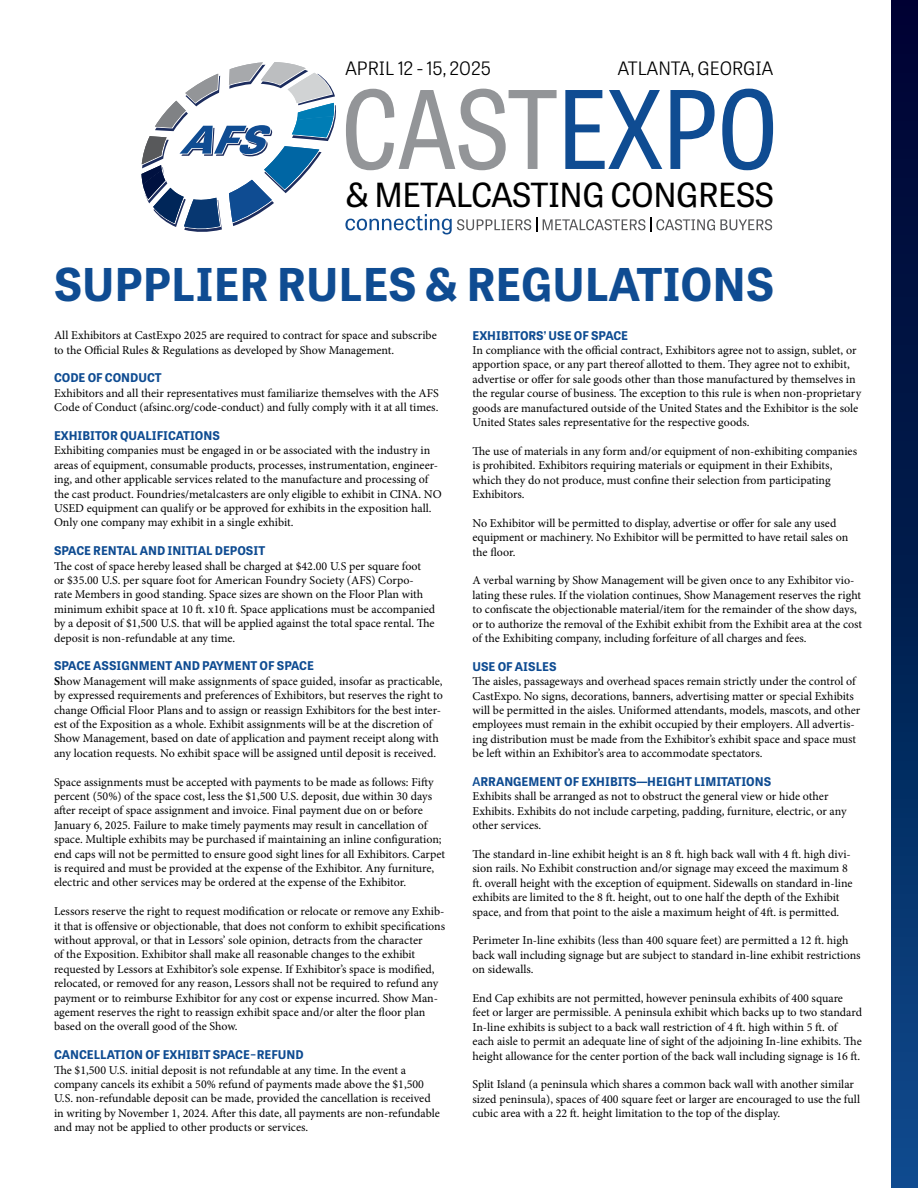
<style>
.page{position:relative;width:918px;height:1188px;background:#fff}
.page>*{position:absolute;margin:0;border:0;box-sizing:border-box;transform-origin:0 0}
.t1{font:700 45px "Tablet Gothic";color:#0f4c92}
.t2{font:33.15px "Tablet Gothic";letter-spacing:-.015em;color:#000}
.t3{font:300 18.45px "Tablet Gothic";color:#000}
.t4{font:12px/14.4px "Minion Pro";color:#000}
.t5{font:700 12px "Tablet Gothic";color:#0f4c92}
.s1{font-weight:700}
.s2{font-weight:600}
</style>
<div class="page">
<svg style="left:345px;top:214px;width:192px;height:20px"></svg>
<svg style="left:543px;top:218px;width:229px;height:14px"></svg>
<svg style="left:141px;top:62px;width:195px;height:170px"></svg>
<svg style="left:346px;top:89px;width:211px;height:81px"></svg>
<svg style="left:565px;top:90px;width:97px;height:79px"></svg>
<svg style="left:670px;top:90px;width:45px;height:79px"></svg>
<svg style="left:722px;top:89px;width:51px;height:81px"></svg>
<div style="left:891px;top:0;width:27px;height:1188px;background:linear-gradient(to bottom,#000029,#0a4886)"></div>
<h3 class="t3" style="left:345px;top:56px;width:147px">APRIL 12 - 15, 2025</h3>
<h3 class="t3" style="left:618px;top:56px;width:157px">ATLANTA, GEORGIA</h3>
<h2 class="t2" style="left:345px;top:172px;width:430px">&amp; METALCASTING CONGRESS</h2>
<h1 class="t1" style="left:54px;top:252px;width:722px">SUPPLIER RULES &amp; REGULATIONS</h1>
<p class="t4" style="left:54px;top:328px;width:384px">All Exhibitors at CastExpo 2025 are required to contract for space and subscribe to the Official Rules &amp; Regulations as developed by Show Management.</p>
<p class="t5" style="left:54px;top:370px;width:109px">CODE OF CONDUCT</p>
<p class="t4" style="left:54px;top:386px;width:386px">Exhibitors and all their representatives must familiarize themselves with the AFS<br>Code of Conduct (afsinc.org/code-conduct) and fully comply with it at all times.</p>
<p class="t5" style="left:54px;top:427px;width:167px">EXHIBITOR QUALIFICATIONS</p>
<p class="t4" style="left:54px;top:443px;width:389px">Exhibiting companies must be engaged in or be associated with the industry in areas of equipment, consumable products, processes, instrumentation, engineer&shy;ing, and other applicable services related to the manufacture and processing of the cast product. Foundries/metalcasters are only eligible to exhibit in CINA. NO USED equipment can qualify or be approved for exhibits in the exposition hall.<br>Only one company may exhibit in a single exhibit.</p>
<p class="t5" style="left:54px;top:542px;width:213px">SPACE RENTAL AND INITIAL DEPOSIT</p>
<p class="t4" style="left:54px;top:559px;width:383px">The cost of space hereby leased shall be charged at $42.00 U.S per square foot<br>or $35.00 U.S. per square foot for American Foundry Society (AFS) Corpo-<br>rate Members in good standing. Space sizes are shown on the Floor Plan with minimum exhibit space at 10 ft. x10 ft. Space applications must be accompanied by a deposit of $1,500 U.S. that will be applied against the total space rental. The deposit is non-refundable at any time.</p>
<p class="t5" style="left:54px;top:658px;width:261px">SPACE ASSIGNMENT AND PAYMENT OF SPACE</p>
<p class="t4" style="left:54px;top:674px;width:390px"><span class="s1">S</span>how Management will make assignments of space guided, insofar as practicable, by expressed requirements and preferences of Exhibitors, but reserves the right to change Official Floor Plans and to assign or reassign Exhibitors for the best inter&shy;est of the Exposition as a whole. Exhibit assignments will be at the discretion of Show Management, based on date of application and payment receipt along with any location requests. No exhibit space will be assigned until deposit is received.</p>
<p class="t4" style="left:54px;top:775px;width:393px">Space assignments must be accepted with payments to be made as follows: Fifty percent (50%) of the space cost, less the $1,500 U.S. deposit, due within 30 days after receipt of space assignment and invoice. Final payment due on or before January 6, 2025. Failure to make timely payments may result in cancellation of space. Multiple exhibits may be purchased if maintaining an inline configuration; end caps will not be permitted to ensure good sight lines for all Exhibitors. Carpet is required and must be provided at the expense of the Exhibitor. Any furniture, electric and other services may be ordered at the expense of the Exhibitor.</p>
<p class="t4" style="left:54px;top:904px;width:393px">Lessors reserve the right to request modification or relocate or remove any Exhib&shy;it that is offensive or objectionable, that does not conform to exhibit specifications without approval, or that in Lessors’ sole opinion, detracts from the character<br>of the Exposition. Exhibitor shall make all reasonable changes to the exhibit requested by Lessors at Exhibitor’s sole expense. If Exhibitor’s space is modified, relocated, or removed for any reason, Lessors shall not be required to refund any payment or to reimburse Exhibitor for any cost or expense incurred. Show Man&shy;agement reserves the right to reassign exhibit space and/or alter the floor plan based on the overall good of the Show.</p>
<p class="t5" style="left:54px;top:1046px;width:251px">CANCELLATION OF EXHIBIT SPACE−REFUND</p>
<p class="t4" style="left:54px;top:1063px;width:387px">The $1,500 U.S. initial deposit is not refundable at any time. In the event a company cancels its exhibit a 50% refund of payments made above the $1,500<br>U.S. non-refundable deposit can be made, provided the cancellation is received in writing by November 1, 2024. After this date, all payments are non-refundable and may not be applied to other products or services.</p>
<p class="t5" style="left:472px;top:327px;width:157px">EXHIBITORS’ USE OF SPACE</p>
<p class="t4" style="left:472px;top:343px;width:390px">In compliance with the official contract, Exhibitors agree not to assign, sublet, or apportion space, or any part thereof allotted to them. They agree not to exhibit, advertise or offer for sale goods other than those manufactured by themselves in the regular course of business. The exception to this rule is when non-proprietary goods are manufactured outside of the United States and the Exhibitor is the sole United States sales representative for the respective goods.</p>
<p class="t4" style="left:472px;top:444px;width:386px">The use of materials in any form and/or equipment of non-exhibiting companies is prohibited. Exhibitors requiring materials or equipment in their Exhibits, which they do not produce, must confine their selection from participating Exhibitors.</p>
<p class="t4" style="left:472px;top:516px;width:377px">No Exhibitor will be permitted to display, advertise or offer for sale any used equipment or machinery. No Exhibitor will be permitted to have retail sales on the floor.</p>
<p class="t4" style="left:472px;top:573px;width:391px">A verbal warning by Show Management will be given once to any Exhibitor vio&shy;lating these rules. If the violation continues, Show Management reserves the right to confiscate the objectionable material/item for the remainder of the show days, or to authorize the removal of the Exhibit exhibit from the Exhibit area at the cost of the Exhibiting company, including forfeiture of all charges and fees.</p>
<p class="t5" style="left:472px;top:658px;width:86px">USE OF AISLES</p>
<p class="t4" style="left:472px;top:674px;width:389px">The aisles, passageways and overhead spaces remain strictly under the control of CastExpo. No signs, decorations, banners, advertising matter or special Exhibits will be permitted in the aisles. Uniformed attendants, models, mascots, and other employees must remain in the exhibit occupied by their employers. All advertis&shy;ing distribution must be made from the Exhibitor’s exhibit space and space must be left within an Exhibitor’s area to accommodate spectators.</p>
<p class="t5" style="left:472px;top:773px;width:300px"><span class="s2">A</span>RRANGEMENT OF EXHIBITS—HEIGHT LIMITATIONS</p>
<p class="t4" style="left:472px;top:789px;width:376px">Exhibits shall be arranged as not to obstruct the general view or hide other<br>Exhibits. Exhibits do not include carpeting, padding, furniture, electric, or any other services.</p>
<p class="t4" style="left:472px;top:847px;width:382px">The standard in-line exhibit height is an 8 ft. high back wall with 4 ft. high divi&shy;sion rails. No Exhibit construction and/or signage may exceed the maximum 8 ft. overall height with the exception of equipment. Sidewalls on standard in-line exhibits are limited to the 8 ft. height, out to one half the depth of the Exhibit space, and from that point to the aisle a maximum height of 4ft. is permitted.</p>
<p class="t4" style="left:472px;top:933px;width:390px">Perimeter In-line exhibits (less than 400 square feet) are permitted a 12 ft. high back wall including signage but are subject to standard in-line exhibit restrictions on sidewalls.</p>
<p class="t4" style="left:472px;top:991px;width:391px">End Cap exhibits are not permitted, however peninsula exhibits of 400 square feet or larger are permissible. A peninsula exhibit which backs up to two standard In-line exhibits is subject to a back wall restriction of 4 ft. high within 5 ft. of each aisle to permit an adequate line of sight of the adjoining In-line exhibits. The height allowance for the center portion of the back wall including signage is 16 ft.</p>
<p class="t4" style="left:472px;top:1077px;width:389px">Split Island (a peninsula which shares a common back wall with another similar sized peninsula), spaces of 400 square feet or larger are encouraged to use the full cubic area with a 22 ft. height limitation to the top of the display.</p>
</div>
